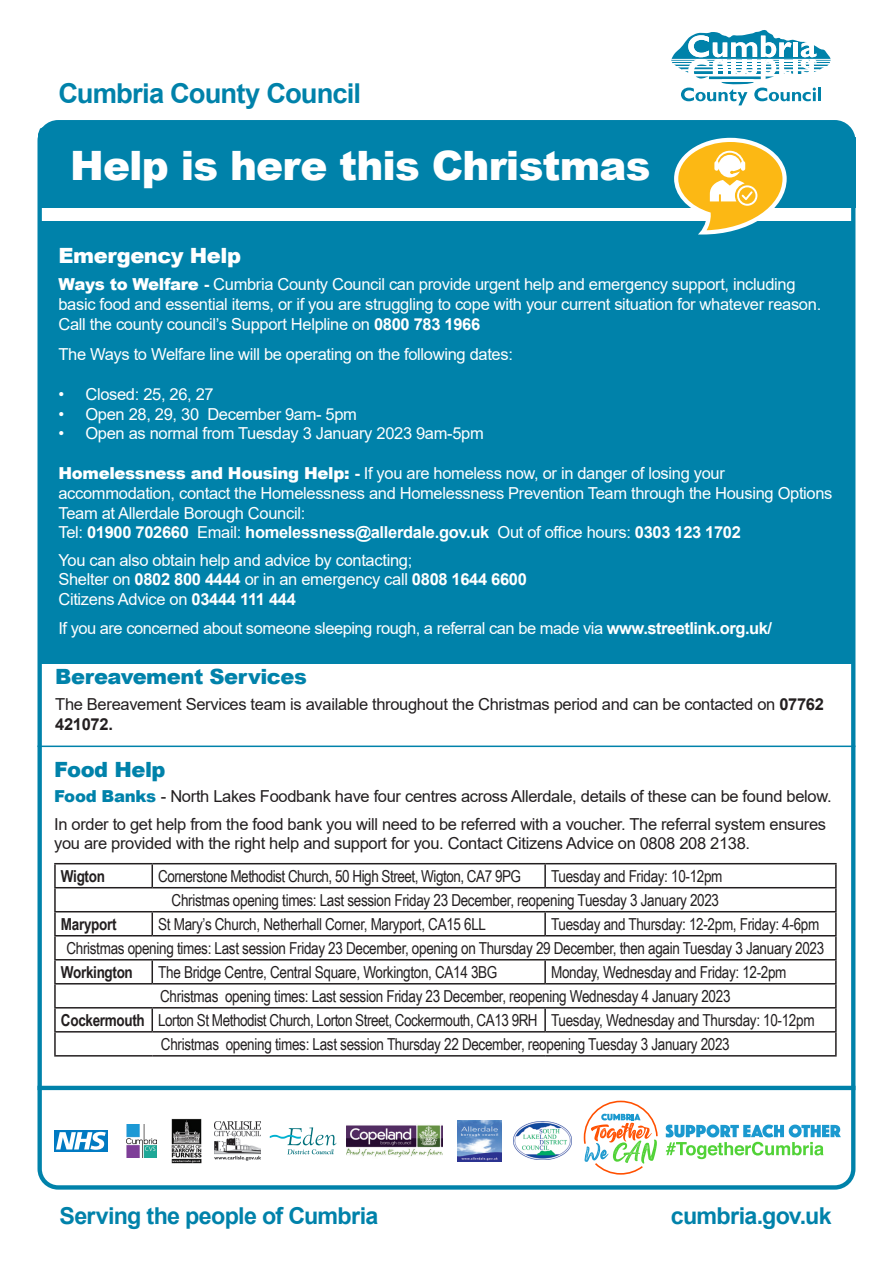
<style>
.page{position:relative;width:893px;height:1263px;background:#fff}
.page>*{position:absolute;margin:0;border:0;box-sizing:border-box;transform-origin:0 0}
.t1{font:900 40.5px "Arial";letter-spacing:-.02em;color:#fff}
.t2{font:700 27.45px "Arial";letter-spacing:-.035em;color:#0082aa}
.t3{font:700 23.25px "Arial";letter-spacing:-.03em;color:#0082aa}
.t4{font:900 21px "Arial";letter-spacing:-.02em;color:#0082aa}
.t5{font:900 21px "Arial";letter-spacing:-.02em;color:#fff}
.t6{font:16.5px/19.8px "Arial";letter-spacing:-.02em;color:#fff}
.t7{font:16.5px "Arial Narrow";letter-spacing:-.02em;color:#231f20}
.t8{font:16.5px/19.8px "Arial";letter-spacing:-.02em;color:#231f20}
.t9{font:700 16.5px "Arial";letter-spacing:-.02em;color:#fff}
.t10{font:700 16.5px "Arial Narrow";letter-spacing:-.02em;color:#231f20}
.s1{font-weight:900}
.s2{font-weight:700}
.s3{font-weight:400}
.s4{font-weight:900;color:#0082aa}
</style>
<div class="page">
<div style="left:38px;top:124px;width:817px;height:84px;background:#0082aa"></div>
<div style="left:40px;top:221px;width:813px;height:442px;background:#0082aa"></div>
<svg style="left:583px;top:1100px;width:75px;height:75px"></svg>
<svg style="left:666px;top:1124px;width:175px;height:35px"></svg>
<svg style="left:848px;top:124px;width:7px;height:10px"></svg>
<svg style="left:38px;top:124px;width:7px;height:7px"></svg>
<svg style="left:671px;top:30px;width:159px;height:75px"></svg>
<div style="left:37px;top:120px;width:818px;height:1069px;border:4px solid #0082aa;border-radius:19px"></div>
<hr style="left:38px;top:1086px;width:817px;height:4px;background:#0082aa">
<div style="left:55px;top:1130px;width:53px;height:21px;background:#007ac2"></div>
<svg style="left:56px;top:1132px;width:50px;height:18px"></svg>
<img style="left:126px;top:1124px;width:30px;height:33px">
<img style="left:172px;top:1118px;width:30px;height:45px">
<img style="left:214px;top:1121px;width:47px;height:39px">
<svg style="left:270px;top:1127px;width:66px;height:27px"></svg>
<img style="left:346px;top:1125px;width:97px;height:33px">
<img style="left:458px;top:1120px;width:43px;height:41px">
<img style="left:513px;top:1122px;width:59px;height:38px">
<svg style="left:674px;top:138px;width:113px;height:96px"></svg>
<hr style="left:54px;top:863px;width:98px;height:1px;background:#231f20">
<hr style="left:54px;top:864px;width:2px;height:23px;background:#231f20">
<hr style="left:152px;top:863px;width:393px;height:1px;background:#231f20">
<svg style="left:152px;top:864px;width:1px;height:23px"></svg>
<hr style="left:545px;top:863px;width:292px;height:1px;background:#231f20">
<hr style="left:544px;top:864px;width:2px;height:23px;background:#231f20">
<hr style="left:835px;top:864px;width:2px;height:23px;background:#231f20">
<hr style="left:54px;top:887px;width:98px;height:1px;background:#231f20">
<hr style="left:54px;top:888px;width:2px;height:23px;background:#231f20">
<hr style="left:152px;top:887px;width:393px;height:1px;background:#231f20">
<hr style="left:545px;top:887px;width:292px;height:1px;background:#231f20">
<hr style="left:835px;top:888px;width:2px;height:23px;background:#231f20">
<hr style="left:54px;top:911px;width:98px;height:1px;background:#231f20">
<hr style="left:54px;top:912px;width:2px;height:23px;background:#231f20">
<hr style="left:152px;top:911px;width:393px;height:1px;background:#231f20">
<svg style="left:152px;top:912px;width:1px;height:23px"></svg>
<hr style="left:545px;top:911px;width:292px;height:1px;background:#231f20">
<hr style="left:544px;top:912px;width:2px;height:23px;background:#231f20">
<hr style="left:835px;top:912px;width:2px;height:23px;background:#231f20">
<hr style="left:54px;top:935px;width:98px;height:1px;background:#231f20">
<hr style="left:54px;top:936px;width:2px;height:23px;background:#231f20">
<hr style="left:152px;top:935px;width:393px;height:1px;background:#231f20">
<hr style="left:545px;top:935px;width:292px;height:1px;background:#231f20">
<hr style="left:835px;top:936px;width:2px;height:23px;background:#231f20">
<hr style="left:54px;top:959px;width:98px;height:1px;background:#231f20">
<hr style="left:54px;top:960px;width:2px;height:23px;background:#231f20">
<hr style="left:152px;top:959px;width:393px;height:1px;background:#231f20">
<svg style="left:152px;top:960px;width:1px;height:23px"></svg>
<hr style="left:545px;top:959px;width:292px;height:1px;background:#231f20">
<hr style="left:544px;top:960px;width:2px;height:23px;background:#231f20">
<hr style="left:835px;top:960px;width:2px;height:23px;background:#231f20">
<hr style="left:54px;top:983px;width:98px;height:1px;background:#231f20">
<hr style="left:54px;top:984px;width:2px;height:23px;background:#231f20">
<hr style="left:152px;top:983px;width:393px;height:1px;background:#231f20">
<hr style="left:545px;top:983px;width:292px;height:1px;background:#231f20">
<hr style="left:835px;top:984px;width:2px;height:23px;background:#231f20">
<hr style="left:54px;top:1007px;width:98px;height:1px;background:#231f20">
<hr style="left:54px;top:1008px;width:2px;height:23px;background:#231f20">
<hr style="left:152px;top:1007px;width:393px;height:1px;background:#231f20">
<svg style="left:152px;top:1008px;width:1px;height:23px"></svg>
<hr style="left:545px;top:1007px;width:292px;height:1px;background:#231f20">
<hr style="left:544px;top:1008px;width:2px;height:23px;background:#231f20">
<hr style="left:835px;top:1008px;width:2px;height:23px;background:#231f20">
<hr style="left:54px;top:1031px;width:98px;height:1px;background:#231f20">
<hr style="left:54px;top:1032px;width:2px;height:23px;background:#231f20">
<hr style="left:152px;top:1031px;width:393px;height:1px;background:#231f20">
<hr style="left:545px;top:1031px;width:292px;height:1px;background:#231f20">
<hr style="left:835px;top:1032px;width:2px;height:23px;background:#231f20">
<hr style="left:54px;top:1055px;width:98px;height:1px;background:#231f20">
<hr style="left:152px;top:1055px;width:393px;height:1px;background:#231f20">
<hr style="left:545px;top:1055px;width:292px;height:1px;background:#231f20">
<hr style="left:38px;top:745px;width:817px;height:2px;background:#0082aa">
<p class="t2" style="left:58px;top:74px;width:304px">Cumbria County Council</p>
<p class="t1" style="left:70px;top:137px;width:582px">Help is here this Christmas</p>
<p class="t5" style="left:58px;top:240px;width:184px">Emergency Help</p>
<p class="t6" style="left:58px;top:274px;width:764px"><span class="s1">Ways to Welfare</span> <span class="s2">-</span> Cumbria County Council can provide urgent help and emergency support, including basic food and essential items, or if you are struggling to cope with your current situation for whatever reason.</p>
<p class="t6" style="left:58px;top:314px;width:423px">Call the county council’s Support Helpline on <span class="s2">0800 783 1966</span></p>
<p class="t6" style="left:58px;top:344px;width:456px">The Ways to Welfare line will be operating on the following dates:</p>
<p class="t6" style="left:58px;top:384px;width:157px">• Closed: 25, 26, 27</p>
<p class="t6" style="left:58px;top:404px;width:300px">• Open 28, 29, 30 December 9am- 5pm</p>
<p class="t6" style="left:58px;top:423px;width:427px">• Open as normal from Tuesday 3 January 2023 9am-5pm</p>
<p class="t6" style="left:58px;top:463px;width:776px"><span class="s1">Homelessness and Housing Help:</span> <span class="s2">-</span> If you are homeless now, or in danger of losing your accommodation, contact the Homelessness and Homelessness Prevention Team through the Housing Options<br>Team at Allerdale Borough Council:</p>
<p class="t9" style="left:58px;top:521px;width:684px"><span class="s3">Tel:</span> 01900 702660 <span class="s3">Email:</span> homelessness@allerdale.gov.uk <span class="s3">Out of office hours:</span> 0303 123 1702</p>
<p class="t6" style="left:58px;top:550px;width:355px">You can also obtain help and advice by contacting;</p>
<p class="t6" style="left:58px;top:570px;width:470px">Shelter on <span class="s2">0802 800 4444</span> or in an emergency call <span class="s2">0808 1644 6600</span></p>
<p class="t6" style="left:58px;top:589px;width:239px">Citizens Advice on <span class="s2">03444 111 444</span></p>
<p class="t6" style="left:58px;top:618px;width:715px">If you are concerned about someone sleeping rough, a referral can be made via <span class="s2">www.streetlink.org.uk/</span></p>
<p class="t4" style="left:55px;top:662px;width:253px">Bereavement Services</p>
<p class="t8" style="left:55px;top:694px;width:770px">The Bereavement Services team is available throughout the Christmas period and can be contacted on <span class="s2">07762<br>421072.</span></p>
<p class="t4" style="left:54px;top:754px;width:113px">Food Help</p>
<p class="t8" style="left:54px;top:786px;width:779px"><span class="s4">Food Banks</span> - North Lakes Foodbank have four centres across Allerdale, details of these can be found below.</p>
<p class="t8" style="left:54px;top:814px;width:773px">In order to get help from the food bank you will need to be referred with a voucher. The referral system ensures you are provided with the right help and support for you. Contact Citizens Advice on 0808 208 2138.</p>
<p class="t10" style="left:61px;top:863px;width:46px">Wigton</p>
<p class="t7" style="left:158px;top:864px;width:364px">Cornerstone Methodist Church, 50 High Street, Wigton, CA7 9PG</p>
<p class="t7" style="left:551px;top:864px;width:173px">Tuesday and Friday: 10-12pm</p>
<p class="t7" style="left:172px;top:888px;width:549px">Christmas opening times: Last session Friday 23 December, reopening Tuesday 3 January 2023</p>
<p class="t10" style="left:61px;top:911px;width:57px">Maryport</p>
<p class="t7" style="left:158px;top:912px;width:329px">St Mary’s Church, Netherhall Corner, Maryport, CA15 6LL</p>
<p class="t7" style="left:551px;top:912px;width:270px">Tuesday and Thursday: 12-2pm, Friday: 4-6pm</p>
<p class="t7" style="left:66px;top:936px;width:759px">Christmas opening times: Last session Friday 23 December, opening on Thursday 29 December, then again Tuesday 3 January 2023</p>
<p class="t10" style="left:61px;top:959px;width:73px">Workington</p>
<p class="t7" style="left:158px;top:960px;width:341px">The Bridge Centre, Central Square, Workington, CA14 3BG</p>
<p class="t7" style="left:551px;top:960px;width:237px">Monday, Wednesday and Friday: 12-2pm</p>
<p class="t7" style="left:160px;top:984px;width:572px">Christmas opening times: Last session Friday 23 December, reopening Wednesday 4 January 2023</p>
<p class="t10" style="left:61px;top:1007px;width:85px">Cockermouth</p>
<p class="t7" style="left:158px;top:1008px;width:381px">Lorton St Methodist Church, Lorton Street, Cockermouth, CA13 9RH</p>
<p class="t7" style="left:551px;top:1008px;width:265px">Tuesday, Wednesday and Thursday: 10-12pm</p>
<p class="t7" style="left:161px;top:1032px;width:570px">Christmas opening times: Last session Thursday 22 December, reopening Tuesday 3 January 2023</p>
<p class="t3" style="left:60px;top:1199px;width:320px">Serving the people of Cumbria</p>
<p class="t3" style="left:671px;top:1199px;width:162px">cumbria.gov.uk</p>
</div>
